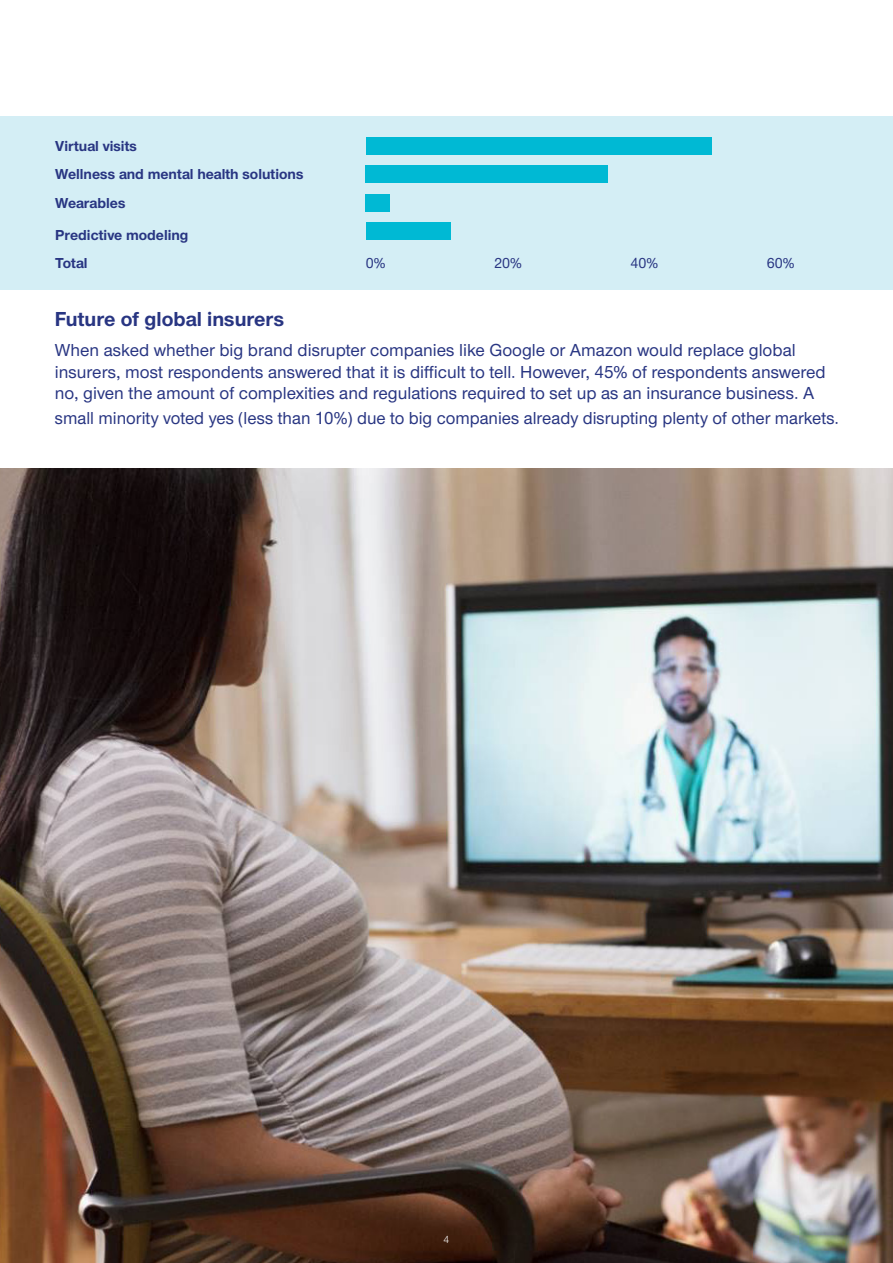
<style>
.page{position:relative;width:893px;height:1263px;background:#fff}
.page>*{position:absolute;margin:0;border:0;box-sizing:border-box;transform-origin:0 0}
.Subtitle{font:700 21px "UHC Sans";color:#283582}
.t1{font:500 18px/21.6px "UHC Sans";color:#283582}
.t2{font:700 15px "UHC Sans";color:#283582}
.t3{font:500 15px "UHC Sans";color:#283582}
.t4{font:10.5px "UHC Sans";color:#fff}
</style>
<div class="page">
<img style="left:0;top:469px;width:893px;height:794px">
<div style="left:0;top:116px;width:893px;height:173px;background:#d4eef5"></div>
<div style="left:366px;top:137px;width:346px;height:17px;background:#00b9d4"></div>
<div style="left:366px;top:165px;width:242px;height:18px;background:#00b9d4"></div>
<div style="left:366px;top:194px;width:24px;height:18px;background:#00b9d4"></div>
<div style="left:366px;top:222px;width:84px;height:18px;background:#00b9d4"></div>
<p class="t2" style="left:55px;top:136px;width:83px">Virtual visits</p>
<p class="t2" style="left:55px;top:164px;width:250px">Wellness and mental health solutions</p>
<p class="t2" style="left:55px;top:193px;width:72px">Wearables</p>
<p class="t2" style="left:55px;top:225px;width:135px">Predictive modeling</p>
<p class="t2" style="left:55px;top:253px;width:34px">Total</p>
<p class="t3" style="left:366px;top:253px;width:21px">0%</p>
<p class="t3" style="left:494px;top:253px;width:29px">20%</p>
<p class="t3" style="left:630px;top:253px;width:29px">40%</p>
<p class="t3" style="left:767px;top:253px;width:29px">60%</p>
<p class="Subtitle" style="left:55px;top:305px;width:231px">Future of global insurers</p>
<p class="t1" style="left:55px;top:338px;width:772px">When asked whether big brand disrupter companies like Google or Amazon would replace global insurers, most respondents answered that it is difficult to tell. However, 45% of respondents answered no, given the amount of complexities and regulations required to set up as an insurance business. A</p>
<p class="t1" style="left:55px;top:407px;width:786px">small minority voted yes (less than 10%) due to big companies already disrupting plenty of other markets.</p>
<p class="t4" style="left:443px;top:1232px;width:7px">4</p>
</div>
